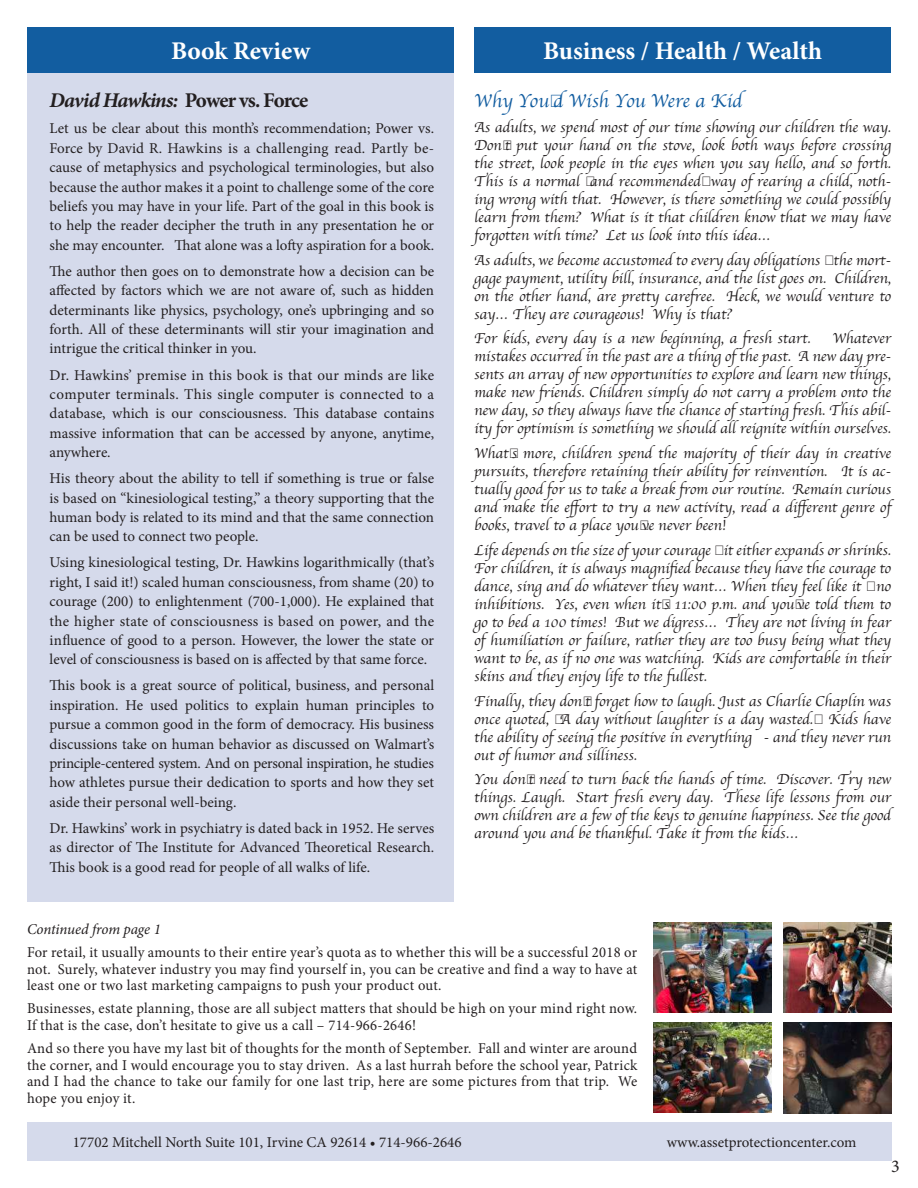
<style>
.page{position:relative;width:918px;height:1188px;background:#fff}
.page>*{position:absolute;margin:0;border:0;box-sizing:border-box;transform-origin:0 0}
.t1{font:700 25.5px "Minion Pro";color:#fff}
.t2{font:italic 700 21px "Minion Pro";letter-spacing:-.04em;color:#231f20}
.t3{font:19.5px "Apple Chancery";color:#125da0}
.t4{font:18px "Minion Pro";color:#231f20}
.t5{font:15px/19.4px "Minion Pro";color:#231f20;text-align:justify}
.t6{font:15px/18px "Apple Chancery";color:#231f20;text-align:justify}
.t7{font:15px/16.5px "Minion Pro";letter-spacing:.02em;color:#231f20}
.t8{font:italic 15px "Minion Pro";letter-spacing:-.01em;color:#231f20}
.s1{font-style:normal}
</style>
<div class="page">
<div style="left:27px;top:1122px;width:864px;height:39px;background:#d5daeb"></div>
<div style="left:27px;top:27px;width:427px;height:875px;background:#d5daeb"></div>
<div style="left:27px;top:27px;width:427px;height:45px;background:#125da0"></div>
<div style="left:474px;top:27px;width:417px;height:45px;background:#125da0"></div>
<img style="left:653px;top:922px;width:119px;height:90px">
<img style="left:653px;top:1023px;width:119px;height:89px">
<img style="left:784px;top:922px;width:107px;height:91px">
<img style="left:784px;top:1023px;width:107px;height:90px">
<h1 class="t1" style="left:171px;top:33px;width:141px">Book Review</h1>
<h2 class="t2" style="left:50px;top:86px;width:260px">David Hawkins: <span class="s1">Power vs. Force</span></h2>
<p class="t5" style="left:50px;top:119px;width:386px">Let us be clear about this month’s recommendation; Power vs.<br>Force by David R. Hawkins is a challenging read. Partly be&shy;cause of metaphysics and psychological terminologies, but also because the author makes it a point to challenge some of the core beliefs you may have in your life. Part of the goal in this book is to help the reader decipher the truth in any presentation he or she may encounter. That alone was a lofty aspiration for a book.</p>
<p class="t5" style="left:50px;top:261px;width:386px">The author then goes on to demonstrate how a decision can be affected by factors which we are not aware of, such as hidden determinants like physics, psychology, one’s upbringing and so forth. All of these determinants will stir your imagination and intrigue the critical thinker in you.</p>
<p class="t5" style="left:50px;top:365px;width:386px">Dr. Hawkins’ premise in this book is that our minds are like computer terminals. This single computer is connected to a database, which is our consciousness. This database contains massive information that can be accessed by anyone, anytime, anywhere.</p>
<p class="t5" style="left:50px;top:469px;width:386px">His theory about the ability to tell if something is true or false is based on “kinesiological testing,” a theory supporting that the human body is related to its mind and that the same connection can be used to connect two people.</p>
<p class="t5" style="left:50px;top:553px;width:386px">Using kinesiological testing, Dr. Hawkins logarithmically (that’s right, I said it!) scaled human consciousness, from shame (20) to courage (200) to enlightenment (700-1,000). He explained that the higher state of consciousness is based on power, and the influence of good to a person. However, the lower the state or level of consciousness is based on is affected by that same force.</p>
<p class="t5" style="left:50px;top:676px;width:386px">This book is a great source of political, business, and personal inspiration. He used politics to explain human principles to pursue a common good in the form of democracy. His business discussions take on human behavior as discussed on Walmart’s principle-centered system. And on personal inspiration, he studies how athletes pursue their dedication to sports and how they set aside their personal well-being.</p>
<p class="t5" style="left:50px;top:818px;width:386px">Dr. Hawkins’ work in psychiatry is dated back in 1952. He serves as director of The Institute for Advanced Theoretical Research.<br>This book is a good read for people of all walks of life.</p>
<h1 class="t1" style="left:543px;top:33px;width:281px">Business / Health / Wealth</h1>
<h3 class="t3" style="left:474px;top:85px;width:269px">Why You’d Wish You Were a Kid</h3>
<p class="t6" style="left:474px;top:118px;width:418px">As adults, we spend most of our time showing our children the way.<br>Don’t put your hand on the stove, look both ways before crossing the street, look people in the eyes when you say hello, and so forth.<br>This is a normal (and recommended) way of rearing a child, noth&shy;ing wrong with that. However, is there something we could possibly learn from them? What is it that children know that we may have forgotten with time? Let us look into this idea…</p>
<p class="t6" style="left:474px;top:251px;width:418px">As adults, we become accustomed to every day obligations – the mort&shy;gage payment, utility bill, insurance, and the list goes on. Children, on the other hand, are pretty carefree. Heck, we would venture to say… They are courageous! Why is that?</p>
<p class="t6" style="left:474px;top:329px;width:338px">For kids, every day is a new beginning, a fresh start.</p>
<p class="t6" style="left:474px;top:329px;width:418px;text-indent:358px">Whatever mistakes occurred in the past are a thing of the past. A new day pre&shy;sents an array of new opportunities to explore and learn new things, make new friends. Children simply do not carry a problem onto the new day, so they always have the chance of starting fresh. This abil&shy;ity for optimism is something we should all reignite within ourselves.</p>
<p class="t6" style="left:474px;top:444px;width:418px">What’s more, children spend the majority of their day in creative pursuits, therefore retaining their ability for reinvention. It is ac&shy;tually good for us to take a break from our routine. Remain curious and make the effort to try a new activity, read a different genre of books, travel to a place you’ve never been!</p>
<p class="t6" style="left:474px;top:541px;width:418px">Life depends on the size of your courage – it either expands or shrinks.<br>For children, it is always magnified because they have the courage to dance, sing and do whatever they want… When they feel like it – no inhibitions. Yes, even when it’s 11:00 p.m. and you’ve told them to go to bed a 100 times! But we digress… They are not living in fear of humiliation or failure, rather they are too busy being what they want to be, as if no one was watching. Kids are comfortable in their skins and they enjoy life to the fullest.</p>
<p class="t6" style="left:474px;top:692px;width:418px">Finally, they don’t forget how to laugh. Just as Charlie Chaplin was once quoted, “A day without laughter is a day wasted.” Kids have the ability of seeing the positive in everything - and they never run out of humor and silliness.</p>
<p class="t6" style="left:474px;top:770px;width:418px">You don’t need to turn back the hands of time. Discover. Try new things. Laugh. Start fresh every day. These life lessons from our own children are a few of the keys to genuine happiness. See the good around you and be thankful. Take it from the kids…</p>
<p class="t8" style="left:27px;top:919px;width:135px">Continued from page 1</p>
<p class="t5" style="left:27px;top:944px;width:612px;line-height:16.5px">For retail, it usually amounts to their entire year’s quota as to whether this will be a successful 2018 or not. Surely, whatever industry you may find yourself in, you can be creative and find a way to have at least one or two last marketing campaigns to push your product out.</p>
<p class="t7" style="left:27px;top:1000px;width:612px">Businesses, estate planning, those are all subject matters that should be high on your mind right now.<br>If that is the case, don’t hesitate to give us a call – 714-966-2646!</p>
<p class="t5" style="left:27px;top:1040px;width:612px;line-height:16.5px">And so there you have my last bit of thoughts for the month of September. Fall and winter are around the corner, and I would encourage you to stay driven. As a last hurrah before the school year, Patrick and I had the chance to take our family for one last trip, here are some pictures from that trip. We hope you enjoy it.</p>
<p class="t5" style="left:73px;top:1133px;width:390px">17702 Mitchell North Suite 101, Irvine CA 92614 • 714-966-2646</p>
<p class="t5" style="left:667px;top:1133px;width:191px">www.assetprotectioncenter.com</p>
<p class="t4" style="left:891px;top:1154px;width:10px">3</p>
</div>
